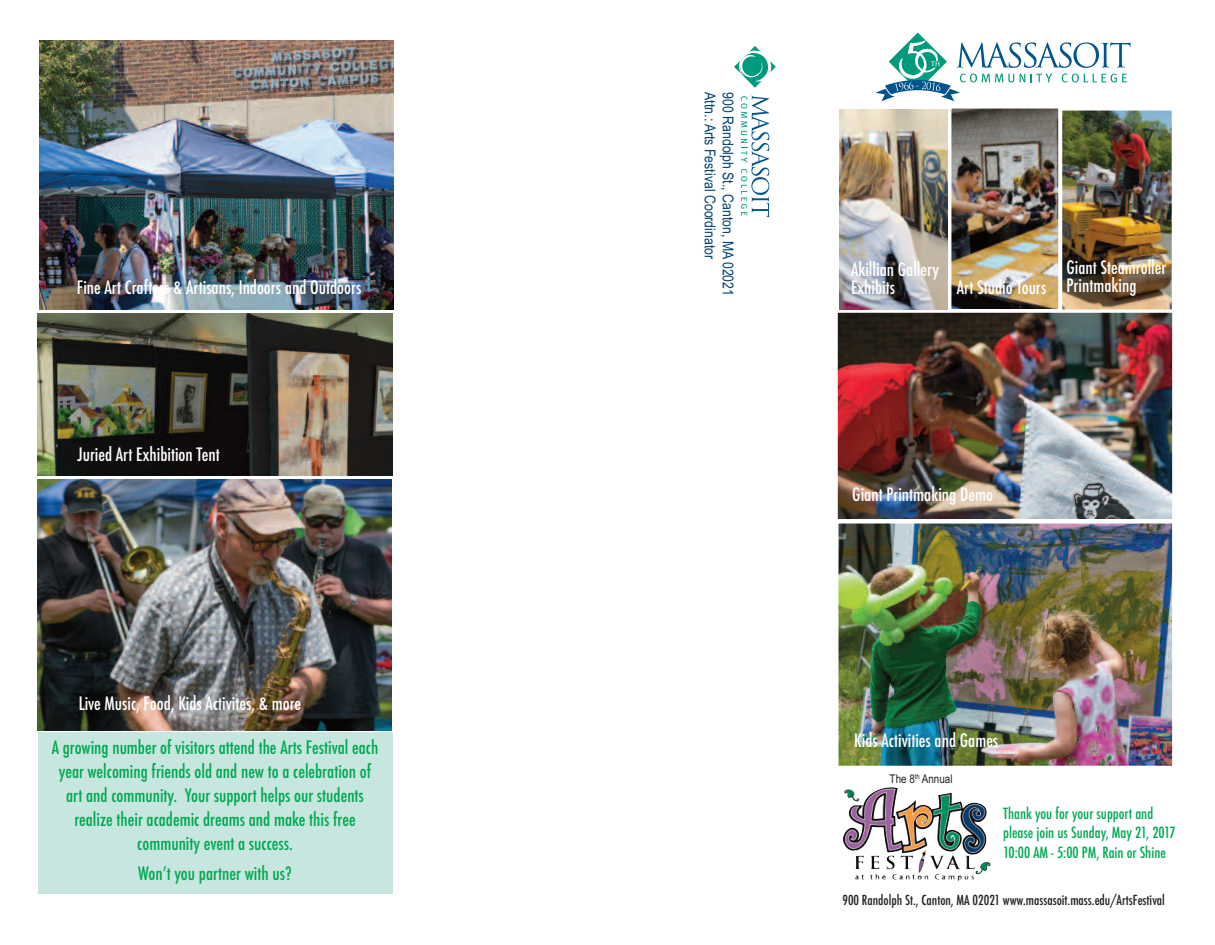
<style>
.page{position:relative;width:1215px;height:945px;background:#fff}
.page>*{position:absolute;margin:0;border:0;box-sizing:border-box;transform-origin:0 0}
.t1{font:500 condensed 18px/24px "Futura";color:#00a851;text-align:center}
.t2{font:500 condensed 18px/18px "Futura";color:#fff}
.t3{font:500 condensed 15px/19.5px "Futura";color:#00a851}
.t4{font:15px/18px "Arial Narrow";color:#004270}
.t5{font:500 condensed 13.5px "Futura";color:#231f20}
.t6{font:12px "Arial Narrow";color:#231f20}
</style>
<div class="page">
<div style="left:39px;top:732px;width:354px;height:161px;background:#c8e6e0"></div>
<svg style="left:741px;top:95px;width:28px;height:122px"></svg>
<svg style="left:734px;top:46px;width:42px;height:42px"></svg>
<img style="left:1064px;top:112px;width:106px;height:196px">
<div style="left:1061px;top:109px;width:112px;height:202px;border:2px solid #fff"></div>
<img style="left:839px;top:109px;width:108px;height:200px">
<img style="left:953px;top:110px;width:104px;height:197px">
<div style="left:950px;top:107px;width:110px;height:203px;border:2px solid #fff"></div>
<img style="left:839px;top:314px;width:332px;height:204px">
<div style="left:836px;top:311px;width:338px;height:210px;border:2px solid #fff"></div>
<img style="left:840px;top:525px;width:331px;height:239px">
<div style="left:837px;top:522px;width:337px;height:245px;border:2px solid #fff"></div>
<img style="left:843px;top:787px;width:144px;height:86px">
<svg style="left:876px;top:33px;width:255px;height:68px"></svg>
<img style="left:38px;top:314px;width:354px;height:161px">
<img style="left:37px;top:479px;width:355px;height:251px">
<img style="left:39px;top:40px;width:354px;height:269px">
<p class="t2" style="left:77px;top:279px;width:286px">Fine Art Crafters &amp; Artisans, Indoors and Outdoors</p>
<p class="t2" style="left:78px;top:446px;width:144px">Juried Art Exhibition Tent</p>
<p class="t2" style="left:79px;top:695px;width:224px">Live Music, Food, Kids Activites, &amp; more</p>
<p class="t1" style="left:52px;top:735px;width:328px">A growing number of visitors attend the Arts Festival each year welcoming friends old and new to a celebration of art and community. Your support helps our students realize their academic dreams and make this free community event a success.</p>
<p class="t1" style="left:138px;top:861px;width:155px">Won’t you partner with us?</p>
<p class="t4" style="left:737px;top:92px;width:205px;rotate:90deg">900 Randolph St., Canton, MA 02021<br>Attn.: Arts Festival Coordinator</p>
<p class="t2" style="left:851px;top:261px;width:90px">Akillian Gallery<br>Exhibits</p>
<p class="t2" style="left:957px;top:279px;width:91px">Art Studio Tours</p>
<p class="t2" style="left:1067px;top:259px;width:101px">Giant Steamroller<br>Printmaking</p>
<p class="t2" style="left:852px;top:486px;width:142px">Giant Printmaking Demo</p>
<p class="t2" style="left:854px;top:732px;width:145px">Kids Activities and Games</p>
<p class="t6" style="left:890px;top:772px;width:64px">The 8<sup>th</sup> Annual</p>
<p class="t3" style="left:1003px;top:804px;width:174px">Thank you for your support and please join us Sunday, May 21, 2017<br>10:00 AM - 5:00 PM, Rain or Shine</p>
<p class="t5" style="left:842px;top:892px;width:324px">900 Randolph St., Canton, MA 02021 www.massasoit.mass.edu/ArtsFestival</p>
</div>
